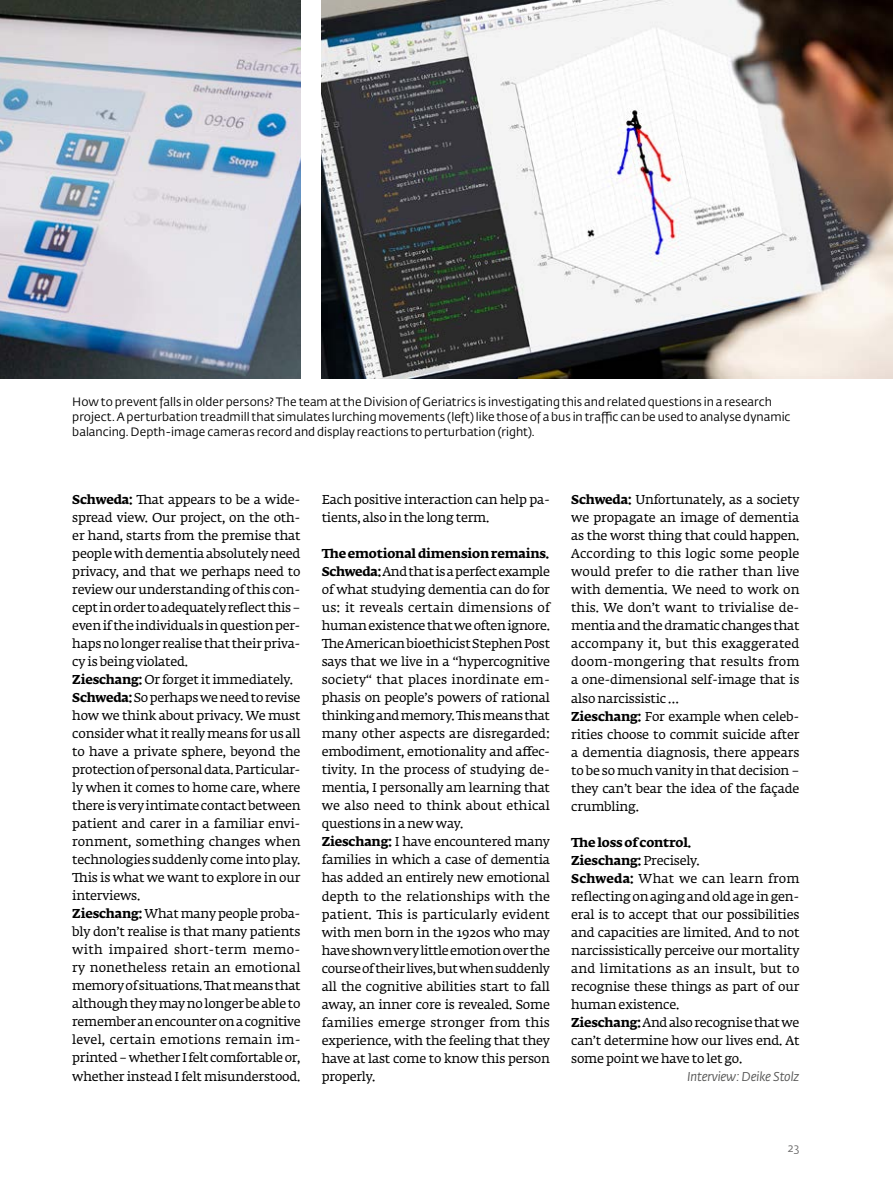
<style>
.page{position:relative;width:893px;height:1191px;background:#fff}
.page>*{position:absolute;margin:0;border:0;box-sizing:border-box;transform-origin:0 0}
.t1{font:12.75px/18px "Fedra Serif A Std";letter-spacing:-.015em;color:#000}
.t2{font:italic 12.75px "Fedra Sans Std";letter-spacing:-.015em;color:#575756}
.t3{font:12px/15px "Fedra Sans Std";color:#000}
.t4{font:12px "Fedra Sans Std";color:#706f6f}
.s1{font-weight:700}
</style>
<div class="page">
<img style="left:322px;top:0;width:571px;height:378px">
<img style="left:0;top:0;width:300px;height:378px">
<p class="t3" style="left:72px;top:394px;width:720px">How to prevent falls in older persons? The team at the Division of Geriatrics is investigating this and related questions in a research project. A perturbation treadmill that simulates lurching movements (left) like those of a bus in traffic can be used to analyse dynamic balancing. Depth-image cameras record and display reactions to perturbation (right).</p>
<p class="t1" style="left:72px;top:492px;width:230px"><span class="s1">Schweda:</span> That appears to be a wide&shy;spread view. Our project, on the oth&shy;er hand, starts from the premise that people with dementia absolutely need privacy, and that we perhaps need to review our understanding of this con&shy;cept in order to adequately reflect this – even if the individuals in question per&shy;haps no longer realise that their priva&shy;cy is being violated.<br><span class="s1">Zieschang:</span> Or forget it immediately.<br><span class="s1">Schweda:</span> So perhaps we need to revise how we think about privacy. We must consider what it really means for us all to have a private sphere, beyond the protection of personal data. Particular&shy;ly when it comes to home care, where there is very intimate contact between patient and carer in a familiar envi&shy;ronment, something changes when technologies suddenly come into play.<br>This is what we want to explore in our interviews.<br><span class="s1">Zieschang:</span> What many people proba&shy;bly don’t realise is that many patients with impaired short-term memo&shy;ry nonetheless retain an emotional memory of situations. That means that although they may no longer be able to remember an encounter on a cognitive level, certain emotions remain im&shy;printed – whether I felt comfortable or, whether instead I felt misunderstood.</p>
<p class="t1" style="left:322px;top:492px;width:230px">Each positive interaction can help pa&shy;tients, also in the long term.</p>
<p class="t1" style="left:322px;top:546px;width:230px"><span class="s1">The emotional dimension remains.<br>Schweda:</span> And that is a perfect example of what studying dementia can do for us: it reveals certain dimensions of human existence that we often ignore.<br>The American bioethicist Stephen Post says that we live in a “hypercognitive society“ that places inordinate em&shy;phasis on people’s powers of rational thinking and memory. This means that many other aspects are disregarded: embodiment, emotionality and affec&shy;tivity. In the process of studying de&shy;mentia, I personally am learning that we also need to think about ethical questions in a new way.<br><span class="s1">Zieschang:</span> I have encountered many families in which a case of dementia has added an entirely new emotional depth to the relationships with the patient. This is particularly evident with men born in the 1920s who may have shown very little emotion over the course of their lives, but when suddenly all the cognitive abilities start to fall away, an inner core is revealed. Some families emerge stronger from this experience, with the feeling that they have at last come to know this person properly.</p>
<p class="t1" style="left:571px;top:492px;width:230px"><span class="s1">Schweda:</span> Unfortunately, as a society we propagate an image of dementia as the worst thing that could happen.<br>According to this logic some people would prefer to die rather than live with dementia. We need to work on this. We don’t want to trivialise de&shy;mentia and the dramatic changes that accompany it, but this exaggerated doom-mongering that results from a one-dimensional self-image that is also narcissistic …<br><span class="s1">Zieschang:</span> For example when celeb&shy;rities choose to commit suicide after a dementia diagnosis, there appears to be so much vanity in that decision – they can’t bear the idea of the façade crumbling.</p>
<p class="t1" style="left:571px;top:834px;width:230px"><span class="s1">The loss of control.<br>Zieschang:</span> Precisely.<br><span class="s1">Schweda:</span> What we can learn from reflecting on aging and old age in gen&shy;eral is to accept that our possibilities and capacities are limited. And to not narcissistically perceive our mortality and limitations as an insult, but to recognise these things as part of our human existence.<br><span class="s1">Zieschang:</span> And also recognise that we can’t determine how our lives end. At some point we have to let go.</p>
<p class="t2" style="left:687px;top:1068px;width:114px">Interview: Deike Stolz</p>
<p class="t4" style="left:788px;top:1140px;width:13px">23</p>
</div>
